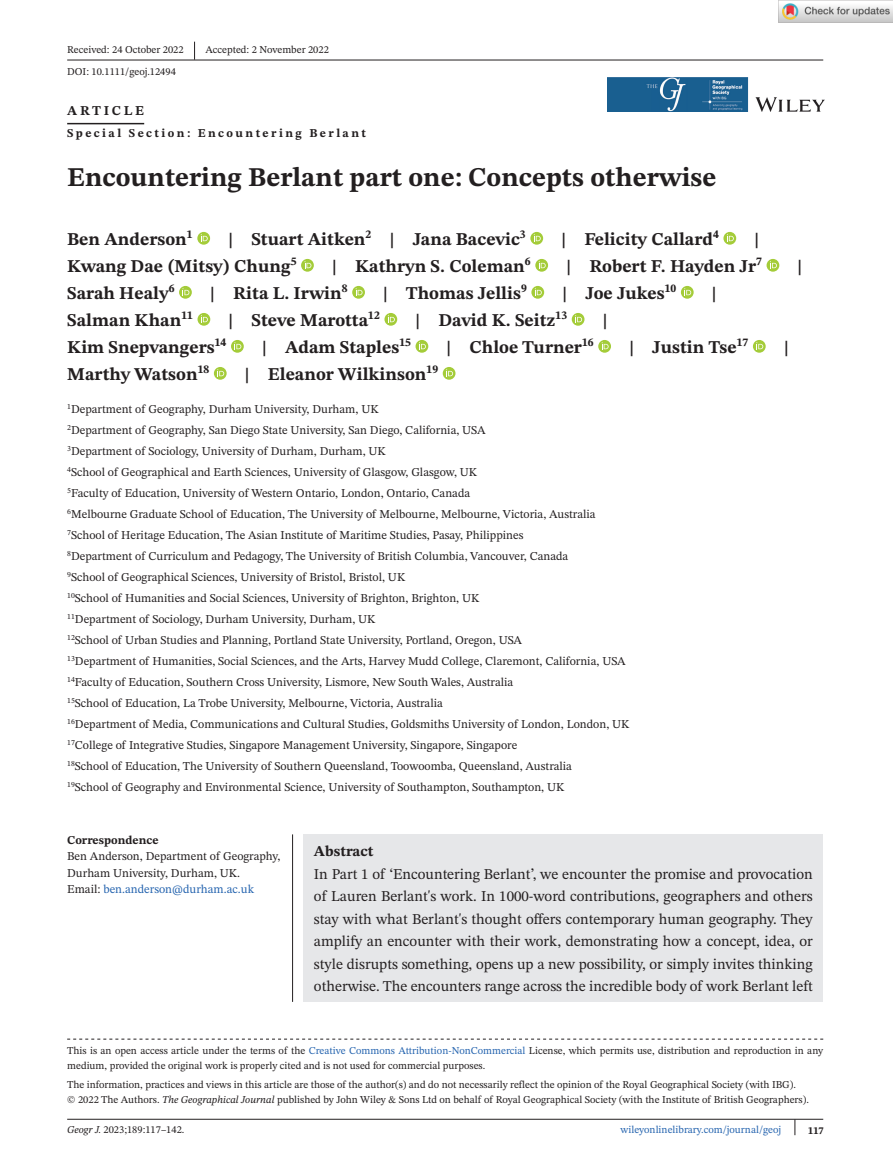
<style>
.page{position:relative;width:893px;height:1174px;background:#fff}
.page>*{position:absolute;margin:0;border:0;box-sizing:border-box;transform-origin:0 0}
.t1{font:700 27px "STIX Two Text";color:#231f20}
.t2{font:700 18px "STIX Two Text";color:#231f20}
.t3{font:15px/22.5px "STIX Two Text";color:#231f20;text-align:justify}
.t4{font:700 15px "STIX Two Text";color:#231f20}
.t5{font:700 13.5px "STIX Two Text";letter-spacing:.2em;color:#231f20}
.t6{font:12px/21px "STIX Two Text";color:#231f20}
.t7{font:700 12px "STIX Two Text";letter-spacing:.2em;color:#231f20}
.t8{font:700 12px "STIX Two Text";color:#231f20}
.t9{font:10.5px/15px "STIX Two Text";color:#231f20}
.t10{font:10.5px "STIX Two Text";color:#2564af}
.t11{font:700 10.5px "STIX Two Text";color:#231f20}
.s1{color:#2564af}
.s2{font-style:italic}
</style>
<div class="page">
<hr style="left:67px;top:60px;width:756px;height:1px;background:#231f20">
<hr style="left:67px;top:1118px;width:756px;height:1px;background:#231f20">
<div style="left:303px;top:834px;width:520px;height:168px;background:#e6e7e9"></div>
<hr style="left:67px;top:123px;width:77px;height:1px;background:#231f20">
<svg style="left:197px;top:232px;width:13px;height:13px"></svg>
<svg style="left:201px;top:234px;width:7px;height:7px"></svg>
<svg style="left:530px;top:232px;width:13px;height:13px"></svg>
<svg style="left:534px;top:234px;width:7px;height:7px"></svg>
<svg style="left:723px;top:232px;width:13px;height:13px"></svg>
<svg style="left:727px;top:234px;width:7px;height:7px"></svg>
<svg style="left:301px;top:259px;width:13px;height:13px"></svg>
<svg style="left:304px;top:261px;width:7px;height:7px"></svg>
<svg style="left:535px;top:259px;width:13px;height:13px"></svg>
<svg style="left:539px;top:261px;width:7px;height:7px"></svg>
<svg style="left:766px;top:259px;width:13px;height:13px"></svg>
<svg style="left:770px;top:261px;width:7px;height:7px"></svg>
<svg style="left:179px;top:286px;width:13px;height:13px"></svg>
<svg style="left:182px;top:288px;width:7px;height:7px"></svg>
<svg style="left:352px;top:286px;width:13px;height:13px"></svg>
<svg style="left:356px;top:288px;width:7px;height:7px"></svg>
<svg style="left:531px;top:286px;width:13px;height:13px"></svg>
<svg style="left:535px;top:288px;width:7px;height:7px"></svg>
<svg style="left:681px;top:286px;width:13px;height:13px"></svg>
<svg style="left:684px;top:288px;width:7px;height:7px"></svg>
<svg style="left:198px;top:313px;width:12px;height:13px"></svg>
<svg style="left:201px;top:315px;width:7px;height:7px"></svg>
<svg style="left:384px;top:313px;width:13px;height:13px"></svg>
<svg style="left:388px;top:315px;width:7px;height:7px"></svg>
<svg style="left:572px;top:313px;width:12px;height:13px"></svg>
<svg style="left:575px;top:315px;width:7px;height:7px"></svg>
<svg style="left:231px;top:340px;width:13px;height:13px"></svg>
<svg style="left:234px;top:342px;width:7px;height:7px"></svg>
<svg style="left:416px;top:340px;width:12px;height:13px"></svg>
<svg style="left:419px;top:342px;width:7px;height:7px"></svg>
<svg style="left:598px;top:340px;width:13px;height:13px"></svg>
<svg style="left:602px;top:342px;width:7px;height:7px"></svg>
<svg style="left:753px;top:340px;width:13px;height:13px"></svg>
<svg style="left:756px;top:342px;width:7px;height:7px"></svg>
<svg style="left:214px;top:367px;width:13px;height:13px"></svg>
<svg style="left:217px;top:369px;width:7px;height:7px"></svg>
<svg style="left:443px;top:367px;width:12px;height:13px"></svg>
<svg style="left:446px;top:369px;width:7px;height:7px"></svg>
<svg style="left:194px;top:42px;width:1px;height:18px"></svg>
<img style="left:608px;top:78px;width:216px;height:34px">
<svg style="left:67px;top:1038px;width:756px;height:1px"></svg>
<svg style="left:794px;top:1119px;width:1px;height:16px"></svg>
<hr style="left:292px;top:834px;width:1px;height:168px;background:#231f20">
<img style="left:779px;top:0;width:114px;height:23px">
<p class="t9" style="left:67px;top:42px;width:118px">Received: 24 October 2022</p>
<p class="t9" style="left:205px;top:42px;width:125px">Accepted: 2 November 2022</p>
<p class="t9" style="left:67px;top:64px;width:110px">DOI: 10.1111/geoj.12494</p>
<p class="t5" style="left:67px;top:101px;width:79px">ARTICLE</p>
<p class="t7" style="left:67px;top:124px;width:300px">Special Section: Encountering Berlant</p>
<h1 class="t1" style="left:67px;top:158px;width:651px">Encountering Berlant part one: Concepts otherwise</h1>
<h2 class="t2" style="left:67px;top:226px;width:127px">Ben Anderson<sup>1</sup></h2>
<h2 class="t2" style="left:228px;top:226px;width:299px">| Stuart Aitken<sup>2</sup> | Jana Bacevic<sup>3</sup></h2>
<h2 class="t2" style="left:561px;top:226px;width:159px">| Felicity Callard<sup>4</sup></h2>
<h2 class="t2" style="left:754px;top:226px;width:7px">|</h2>
<h2 class="t2" style="left:67px;top:253px;width:231px">Kwang Dae (Mitsy) Chung<sup>5</sup></h2>
<h2 class="t2" style="left:332px;top:253px;width:200px">| Kathryn S. Coleman<sup>6</sup></h2>
<h2 class="t2" style="left:566px;top:253px;width:197px">| Robert F. Hayden Jr<sup>7</sup></h2>
<h2 class="t2" style="left:797px;top:253px;width:7px">|</h2>
<h2 class="t2" style="left:67px;top:280px;width:109px">Sarah Healy<sup>6</sup></h2>
<h2 class="t2" style="left:210px;top:280px;width:139px">| Rita L. Irwin<sup>8</sup></h2>
<h2 class="t2" style="left:383px;top:280px;width:145px">| Thomas Jellis<sup>9</sup></h2>
<h2 class="t2" style="left:562px;top:280px;width:116px">| Joe Jukes<sup>10</sup></h2>
<h2 class="t2" style="left:712px;top:280px;width:7px">|</h2>
<h2 class="t2" style="left:67px;top:307px;width:127px">Salman Khan<sup>11</sup></h2>
<h2 class="t2" style="left:228px;top:307px;width:153px">| Steve Marotta<sup>12</sup></h2>
<h2 class="t2" style="left:415px;top:307px;width:153px">| David K. Seitz<sup>13</sup></h2>
<h2 class="t2" style="left:602px;top:307px;width:7px">|</h2>
<h2 class="t2" style="left:67px;top:334px;width:161px">Kim Snepvangers<sup>14</sup></h2>
<h2 class="t2" style="left:262px;top:334px;width:151px">| Adam Staples<sup>15</sup></h2>
<h2 class="t2" style="left:446px;top:334px;width:149px">| Chloe Turner<sup>16</sup></h2>
<h2 class="t2" style="left:629px;top:334px;width:121px">| Justin Tse<sup>17</sup></h2>
<h2 class="t2" style="left:784px;top:334px;width:7px">|</h2>
<h2 class="t2" style="left:67px;top:361px;width:144px">Marthy Watson<sup>18</sup></h2>
<h2 class="t2" style="left:245px;top:361px;width:195px">| Eleanor Wilkinson<sup>19</sup></h2>
<p class="t6" style="left:67px;top:398px;width:564px"><sup>1</sup>Department of Geography, Durham University, Durham, UK<br><sup>2</sup>Department of Geography, San Diego State University, San Diego, California, USA<br><sup>3</sup>Department of Sociology, University of Durham, Durham, UK<br><sup>4</sup>School of Geographical and Earth Sciences, University of Glasgow, Glasgow, UK<br><sup>5</sup>Faculty of Education, University of Western Ontario, London, Ontario, Canada<br><sup>6</sup>Melbourne Graduate School of Education, The University of Melbourne, Melbourne, Victoria, Australia <sup>7</sup>School of Heritage Education, The Asian Institute of Maritime Studies, Pasay, Philippines<br><sup>8</sup>Department of Curriculum and Pedagogy, The University of British Columbia, Vancouver, Canada<br><sup>9</sup>School of Geographical Sciences, University of Bristol, Bristol, UK<br><sup>10</sup>School of Humanities and Social Sciences, University of Brighton, Brighton, UK<br><sup>11</sup>Department of Sociology, Durham University, Durham, UK<br><sup>12</sup>School of Urban Studies and Planning, Portland State University, Portland, Oregon, USA<br><sup>13</sup>Department of Humanities, Social Sciences, and the Arts, Harvey Mudd College, Claremont, California, USA <sup>14</sup>Faculty of Education, Southern Cross University, Lismore, New South Wales, Australia<br><sup>15</sup>School of Education, La Trobe University, Melbourne, Victoria, Australia<br><sup>16</sup>Department of Media, Communications and Cultural Studies, Goldsmiths University of London, London, UK <sup>17</sup>College of Integrative Studies, Singapore Management University, Singapore, Singapore<br><sup>18</sup>School of Education, The University of Southern Queensland, Toowoomba, Queensland, Australia<br><sup>19</sup>School of Geography and Environmental Science, University of Southampton, Southampton, UK</p>
<p class="t8" style="left:67px;top:831px;width:93px">Correspondence</p>
<p class="t6" style="left:67px;top:847px;width:215px;line-height:16.5px">Ben Anderson, Department of Geography,<br>Durham University, Durham, UK.<br>Email: <span class="s1">ben.anderson@durham.ac.uk</span></p>
<p class="t4" style="left:314px;top:840px;width:61px">Abstract</p>
<p class="t3" style="left:314px;top:862px;width:500px">In Part 1 of ‘Encountering Berlant’, we encounter the promise and provocation of Lauren Berlant's work. In 1000-word contributions, geographers and others stay with what Berlant's thought offers contemporary human geography. They amplify an encounter with their work, demonstrating how a concept, idea, or style disrupts something, opens up a new possibility, or simply invites thinking otherwise. The encounters range across the incredible body of work Berlant left</p>
<p class="t9" style="left:67px;top:1042px;width:758px">This is an open access article under the terms of the <span class="s1">Creative Commons Attribution-NonCommercial</span> License, which permits use, distribution and reproduction in any medium, provided the original work is properly cited and is not used for commercial purposes.</p>
<p class="t9" style="left:67px;top:1077px;width:743px">The information, practices and views in this article are those of the author(s) and do not necessarily reflect the opinion of the Royal Geographical Society (with IBG).<br>© 2022 The Authors. <span class="s2">The Geographical Journal</span> published by John Wiley &amp; Sons Ltd on behalf of Royal Geographical Society (with the Institute of British Geographers).</p>
<p class="t9" style="left:67px;top:1122px;width:119px"><span class="s2">Geogr J.</span> 2023;189:117–142.</p>
<p class="t10" style="left:620px;top:1122px;width:162px">wileyonlinelibrary.com/journal/geoj</p>
<p class="t11" style="left:808px;top:1122px;width:17px">117</p>
</div>
